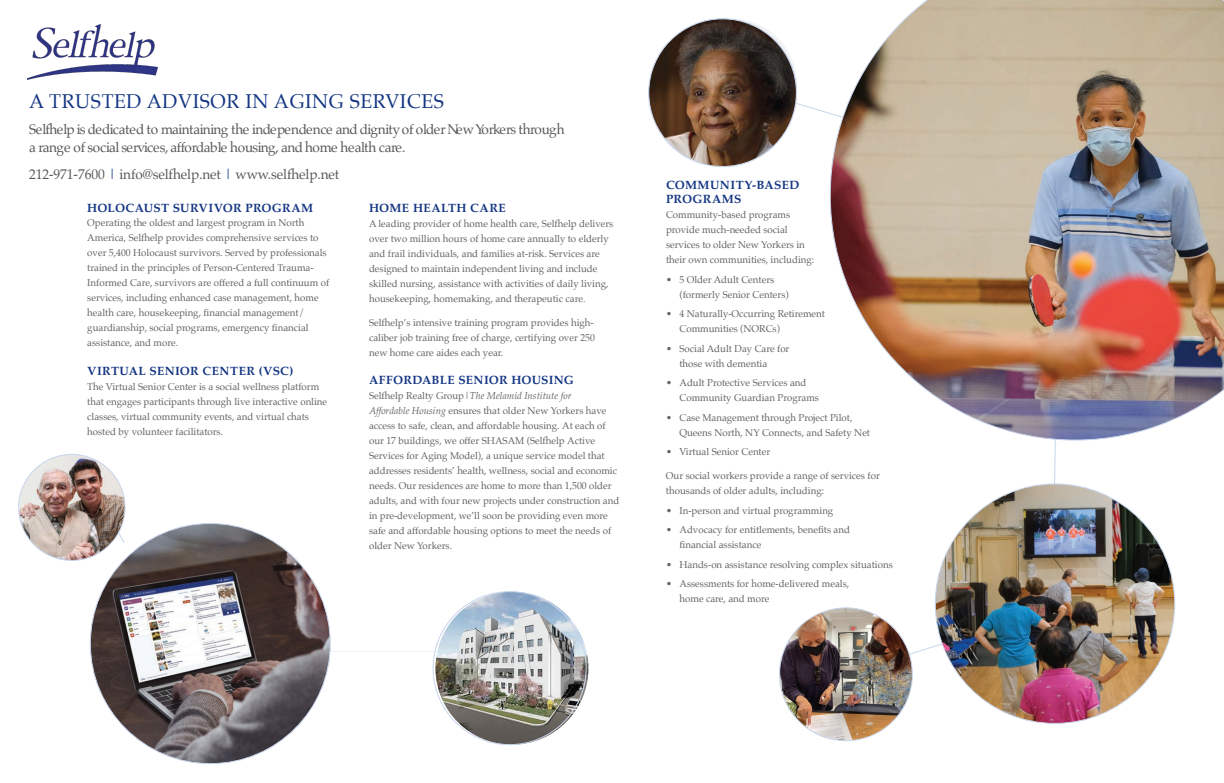
<style>
.page{position:relative;width:1224px;height:783px;background:#fff}
.page>*{position:absolute;margin:0;border:0;box-sizing:border-box;transform-origin:0 0}
.List_paragraphs{font:20px "Palatino";letter-spacing:.03em;color:#133583}
.List_paragraphs-2{font:14px/17.9px "Palatino";letter-spacing:-.025em;color:#57585a}
.body_Copy_2022{font:700 12px "Palatino";letter-spacing:.025em;color:#133583}
.title_copy{font:700 12px/14px "Palatino";letter-spacing:.03em;color:#133583}
.body_Copy_2022-2{font:10px/15px "Palatino";color:#636366}
.s1{color:#133583}
.s2{font-style:italic}
</style>
<div class="page">
<svg style="left:791px;top:101px;width:39px;height:21px"></svg>
<img style="left:649px;top:19px;width:148px;height:147px;border-radius:74px">
<svg style="left:1054px;top:441px;width:2px;height:42px"></svg>
<svg style="left:860px;top:609px;width:99px;height:67px"></svg>
<svg style="left:105px;top:507px;width:21px;height:42px"></svg>
<img style="left:935px;top:484px;width:240px;height:239px;border-radius:120px">
<img style="left:780px;top:608px;width:132px;height:133px;border-radius:66px">
<hr style="left:298px;top:651px;width:139px;height:1px;background:#c7d5ec">
<div style="left:87px;top:510px;width:240px;height:240px;background:#fff;border-radius:50%"></div>
<img style="left:90px;top:524px;width:240px;height:240px;border-radius:120px">
<img style="left:830px;top:0;width:394px;height:441px">
<img style="left:19px;top:454px;width:106px;height:106px;border-radius:53px">
<img style="left:435px;top:592px;width:153px;height:153px;border-radius:77px">
<img style="left:27px;top:25px;width:131px;height:55px">
<p class="List_paragraphs" style="left:29px;top:84px;width:416px">A TRUSTED ADVISOR IN AGING SERVICES</p>
<p class="List_paragraphs-2" style="left:29px;top:121px;width:537px">Selfhelp is dedicated to maintaining the independence and dignity of older NewYorkers through a range of social services, affordable housing, and home health care.</p>
<p class="List_paragraphs-2" style="left:29px;top:165px;width:312px">212-971-7600 <span class="s1">|</span> info@selfhelp.net <span class="s1">|</span> www.selfhelp.net</p>
<p class="body_Copy_2022" style="left:369px;top:198px;width:138px">HOME HEALTH CARE</p>
<p class="body_Copy_2022-2" style="left:369px;top:216px;width:246px">A leading provider of home health care, Selfhelp delivers over two million hours of home care annually to elderly and frail individuals, and families at-risk. Services are designed to maintain independent living and include skilled nursing, assistance with activities of daily living, housekeeping, homemaking, and therapeutic care.</p>
<p class="body_Copy_2022-2" style="left:369px;top:315px;width:227px;text-align:justify">Selfhelp’s intensive training program provides high&shy;caliber job training free of charge, certifying over 250 new home care aides each year.</p>
<p class="body_Copy_2022" style="left:369px;top:370px;width:206px">AFFORDABLE SENIOR HOUSING</p>
<p class="body_Copy_2022-2" style="left:369px;top:388px;width:252px">Selfhelp Realty Group|<span class="s2">The Melamid Institute for<br>Affordable Housing</span> ensures that older New Yorkers have access to safe, clean, and affordable housing. At each of our 17 buildings, we offer SHASAM (Selfhelp Active Services for Aging Model), a unique service model that addresses residents’ health, wellness, social and economic needs. Our residences are home to more than 1,500 older adults, and with four new projects under construction and in pre-development, we’ll soon be providing even more safe and affordable housing options to meet the needs of older New Yorkers.</p>
<p class="body_Copy_2022" style="left:87px;top:197px;width:228px">HOLOCAUST SURVIVOR PROGRAM</p>
<p class="body_Copy_2022-2" style="left:87px;top:215px;width:243px">Operating the oldest and largest program in North America, Selfhelp provides comprehensive services to over 5,400 Holocaust survivors. Served by professionals trained in the principles of Person-Centered Trauma-Informed Care, survivors are offered a full continuum of services, including enhanced case management, home health care, housekeeping, financial management/ guardianship, social programs, emergency financial assistance, and more.</p>
<p class="body_Copy_2022" style="left:87px;top:361px;width:208px">VIRTUAL SENIOR CENTER (VSC)</p>
<p class="body_Copy_2022-2" style="left:87px;top:379px;width:241px">The Virtual Senior Center is a social wellness platform that engages participants through live interactive online classes, virtual community events, and virtual chats hosted by volunteer facilitators.</p>
<p class="title_copy" style="left:666px;top:178px;width:135px">COMMUNITY-BASED<br>PROGRAMS</p>
<p class="body_Copy_2022-2" style="left:666px;top:207px;width:150px">Community-based programs provide much-needed social services to older New Yorkers in their own communities, including:</p>
<p class="body_Copy_2022-2" style="left:680px;top:272px;width:111px;text-indent:-14px">• 5 Older Adult Centers (formerly Senior Centers)</p>
<p class="body_Copy_2022-2" style="left:680px;top:306px;width:147px;text-indent:-14px">• 4 Naturally-Occurring Retirement<br>Communities (NORCs)</p>
<p class="body_Copy_2022-2" style="left:680px;top:341px;width:111px;text-indent:-14px">• Social Adult Day Care for those with dementia</p>
<p class="body_Copy_2022-2" style="left:680px;top:375px;width:141px;text-indent:-14px">• Adult Protective Services and<br>Community Guardian Programs</p>
<p class="body_Copy_2022-2" style="left:680px;top:410px;width:192px;text-indent:-14px">• Case Management through Project Pilot,<br>Queens North, NY Connects, and Safety Net</p>
<p class="body_Copy_2022-2" style="left:666px;top:444px;width:106px">• Virtual Senior Center</p>
<p class="body_Copy_2022-2" style="left:666px;top:468px;width:215px">Our social workers provide a range of services for thousands of older adults, including:</p>
<p class="body_Copy_2022-2" style="left:666px;top:503px;width:169px">• In-person and virtual programming</p>
<p class="body_Copy_2022-2" style="left:680px;top:522px;width:172px;text-indent:-14px">• Advocacy for entitlements, benefits and financial assistance</p>
<p class="body_Copy_2022-2" style="left:666px;top:557px;width:228px">• Hands-on assistance resolving complex situations</p>
<p class="body_Copy_2022-2" style="left:680px;top:576px;width:171px;text-indent:-14px">• Assessments for home-delivered meals, home care, and more</p>
</div>
